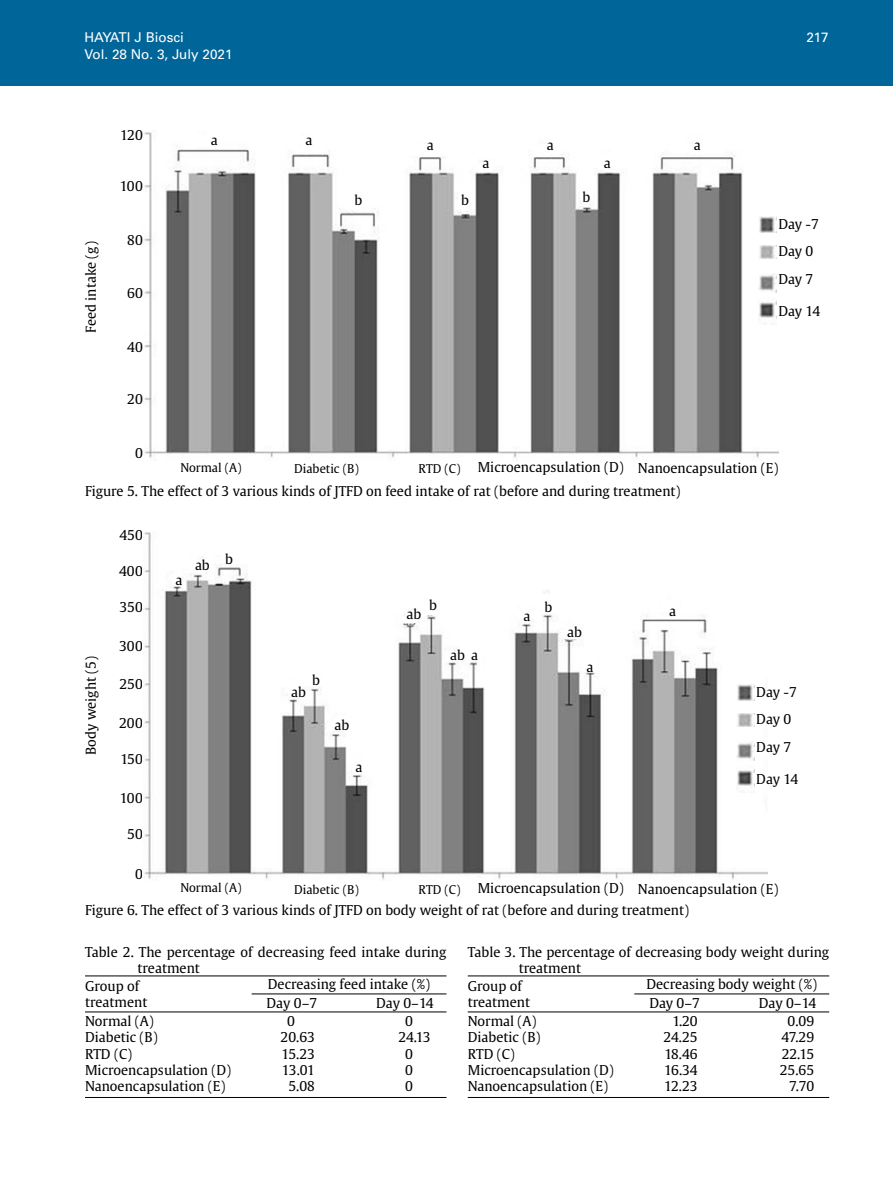
<style>
.page{position:relative;width:893px;height:1191px;background:#fff}
.page>*{position:absolute;margin:0;border:0;box-sizing:border-box;transform-origin:0 0}
.t1{font:13.5px/16.2px "Gulliver";color:#000}
.t2{font:13.5px "Univers LT Std";color:#fff}
.t3{font:12px "Gulliver";color:#000}
</style>
<div class="page">
<div style="left:0;top:0;width:893px;height:85px;background:#069"></div>
<img style="left:144px;top:132px;width:634px;height:326px">
<img style="left:758px;top:217px;width:19px;height:15px">
<img style="left:758px;top:245px;width:19px;height:14px">
<img style="left:758px;top:273px;width:19px;height:19px">
<img style="left:758px;top:297px;width:19px;height:27px">
<hr style="left:85px;top:975px;width:361px;height:1px;background:#000">
<hr style="left:252px;top:993px;width:194px;height:1px;background:#000">
<hr style="left:85px;top:1011px;width:361px;height:1px;background:#000">
<hr style="left:85px;top:1097px;width:361px;height:1px;background:#000">
<hr style="left:468px;top:975px;width:361px;height:1px;background:#000">
<hr style="left:634px;top:993px;width:195px;height:1px;background:#000">
<hr style="left:468px;top:1011px;width:361px;height:1px;background:#000">
<hr style="left:468px;top:1097px;width:361px;height:1px;background:#000">
<img style="left:143px;top:532px;width:625px;height:348px">
<img style="left:736px;top:684px;width:19px;height:16px">
<img style="left:736px;top:713px;width:19px;height:14px">
<img style="left:736px;top:741px;width:19px;height:19px">
<img style="left:736px;top:765px;width:19px;height:27px">
<p class="t2" style="left:85px;top:30px;width:101px">HAYATI J Biosci</p>
<p class="t2" style="left:806px;top:30px;width:24px">217</p>
<p class="t2" style="left:85px;top:46px;width:150px">Vol. 28 No. 3, July 2021</p>
<p class="t1" style="left:83px;top:333px;width:93px;rotate:-90deg">Feed intake (g)</p>
<p class="t1" style="left:120px;top:127px;width:24px">120</p>
<p class="t1" style="left:120px;top:178px;width:24px">100</p>
<p class="t1" style="left:127px;top:232px;width:17px">80</p>
<p class="t1" style="left:127px;top:284px;width:17px">60</p>
<p class="t1" style="left:127px;top:338px;width:17px">40</p>
<p class="t1" style="left:127px;top:391px;width:17px">20</p>
<p class="t1" style="left:135px;top:445px;width:9px">0</p>
<p class="t1" style="left:211px;top:132px;width:8px">a</p>
<p class="t1" style="left:305px;top:132px;width:8px">a</p>
<p class="t1" style="left:354px;top:192px;width:9px">b</p>
<p class="t3" style="left:180px;top:460px;width:63px">Normal (A)</p>
<p class="t3" style="left:294px;top:461px;width:66px">Diabetic (B)</p>
<p class="t1" style="left:427px;top:137px;width:8px">a</p>
<p class="t1" style="left:461px;top:192px;width:9px">b</p>
<p class="t1" style="left:482px;top:155px;width:8px">a</p>
<p class="t1" style="left:547px;top:137px;width:8px">a</p>
<p class="t1" style="left:582px;top:189px;width:9px">b</p>
<p class="t1" style="left:604px;top:155px;width:8px">a</p>
<p class="t1" style="left:694px;top:137px;width:8px">a</p>
<p class="t1" style="left:778px;top:210px;width:42px;line-height:27.3px">Day -7<br>Day 0<br>Day 7</p>
<p class="t1" style="left:778px;top:302px;width:43px">Day 14</p>
<p class="t3" style="left:419px;top:461px;width:43px">RTD (C)</p>
<p class="t1" style="left:478px;top:459px;width:148px">Microencapsulation (D)</p>
<p class="t1" style="left:638px;top:460px;width:142px">Nanoencapsulation (E)</p>
<p class="t1" style="left:85px;top:483px;width:597px">Figure 5. The effect of 3 various kinds of JTFD on feed intake of rat (before and during treatment)</p>
<p class="t1" style="left:83px;top:754px;width:100px;rotate:-90deg">Body weight (5)</p>
<p class="t1" style="left:119px;top:527px;width:25px">450</p>
<p class="t1" style="left:119px;top:563px;width:25px">400</p>
<p class="t1" style="left:120px;top:599px;width:25px">350</p>
<p class="t1" style="left:119px;top:638px;width:25px">300</p>
<p class="t1" style="left:119px;top:675px;width:25px">250</p>
<p class="t1" style="left:119px;top:714px;width:25px">200</p>
<p class="t1" style="left:120px;top:750px;width:24px">150</p>
<p class="t1" style="left:120px;top:789px;width:24px">100</p>
<p class="t1" style="left:127px;top:825px;width:17px">50</p>
<p class="t1" style="left:135px;top:866px;width:9px">0</p>
<p class="t1" style="left:175px;top:571px;width:8px">a</p>
<p class="t1" style="left:195px;top:556px;width:39px">ab b</p>
<p class="t3" style="left:180px;top:880px;width:63px">Normal (A)</p>
<p class="t1" style="left:312px;top:672px;width:9px">b</p>
<p class="t1" style="left:291px;top:684px;width:16px">ab</p>
<p class="t1" style="left:334px;top:717px;width:16px">ab</p>
<p class="t1" style="left:355px;top:759px;width:8px">a</p>
<p class="t3" style="left:294px;top:881px;width:66px">Diabetic (B)</p>
<p class="t1" style="left:407px;top:606px;width:16px">ab</p>
<p class="t1" style="left:429px;top:597px;width:9px">b</p>
<p class="t1" style="left:450px;top:646px;width:29px">ab a</p>
<p class="t1" style="left:524px;top:607px;width:8px">a</p>
<p class="t1" style="left:545px;top:598px;width:9px">b</p>
<p class="t1" style="left:567px;top:624px;width:16px">ab</p>
<p class="t1" style="left:587px;top:658px;width:8px">a</p>
<p class="t1" style="left:669px;top:603px;width:8px">a</p>
<p class="t1" style="left:756px;top:678px;width:42px;line-height:27.3px">Day -7<br>Day 0<br>Day 7</p>
<p class="t1" style="left:756px;top:770px;width:43px">Day 14</p>
<p class="t3" style="left:419px;top:881px;width:43px">RTD (C)</p>
<p class="t1" style="left:478px;top:880px;width:148px">Microencapsulation (D)</p>
<p class="t1" style="left:638px;top:880px;width:142px">Nanoencapsulation (E)</p>
<p class="t1" style="left:85px;top:902px;width:605px">Figure 6. The effect of 3 various kinds of JTFD on body weight of rat (before and during treatment)</p>
<p class="t1" style="left:138px;top:944px;width:310px;text-indent:-53px">Table 2. The percentage of decreasing feed intake during treatment</p>
<p class="t1" style="left:85px;top:977px;width:64px">Group of treatment</p>
<p class="t1" style="left:85px;top:1013px;width:148px">Normal (A)<br>Diabetic (B)<br>RTD (C)<br>Microencapsulation (D)<br>Nanoencapsulation (E)</p>
<p class="t1" style="left:519px;top:944px;width:312px;text-indent:-51px">Table 3. The percentage of decreasing body weight during treatment</p>
<p class="t1" style="left:468px;top:977px;width:64px">Group of treatment</p>
<p class="t1" style="left:468px;top:1013px;width:148px">Normal (A)<br>Diabetic (B)<br>RTD (C)<br>Microencapsulation (D)<br>Nanoencapsulation (E)</p>
<p class="t1" style="left:268px;top:975px;width:164px">Decreasing feed intake (%)</p>
<p class="t1" style="left:646px;top:975px;width:172px">Decreasing body weight (%)</p>
<p class="t1" style="left:267px;top:994px;width:52px;line-height:18px;text-align:center">Day 0–7<br>0</p>
<p class="t1" style="left:281px;top:1029px;width:36px;text-align:center">20.63<br>15.23<br>13.01<br>5.08</p>
<p class="t1" style="left:376px;top:994px;width:59px;line-height:18px;text-align:center">Day 0–14<br>0</p>
<p class="t1" style="left:405px;top:1029px;width:27px;text-indent:-7px">24.13<br>0<br>0<br>0</p>
<p class="t1" style="left:649px;top:994px;width:52px;line-height:18px;text-align:right">Day 0–7<br>1.20</p>
<p class="t1" style="left:663px;top:1029px;width:36px;text-align:justify">24.25<br>18.46<br>16.34<br>12.23</p>
<p class="t1" style="left:759px;top:994px;width:59px;line-height:18px;text-align:right">Day 0–14<br>0.09</p>
<p class="t1" style="left:780px;top:1029px;width:36px;text-align:right">47.29<br>22.15<br>25.65<br>7.70</p>
</div>
